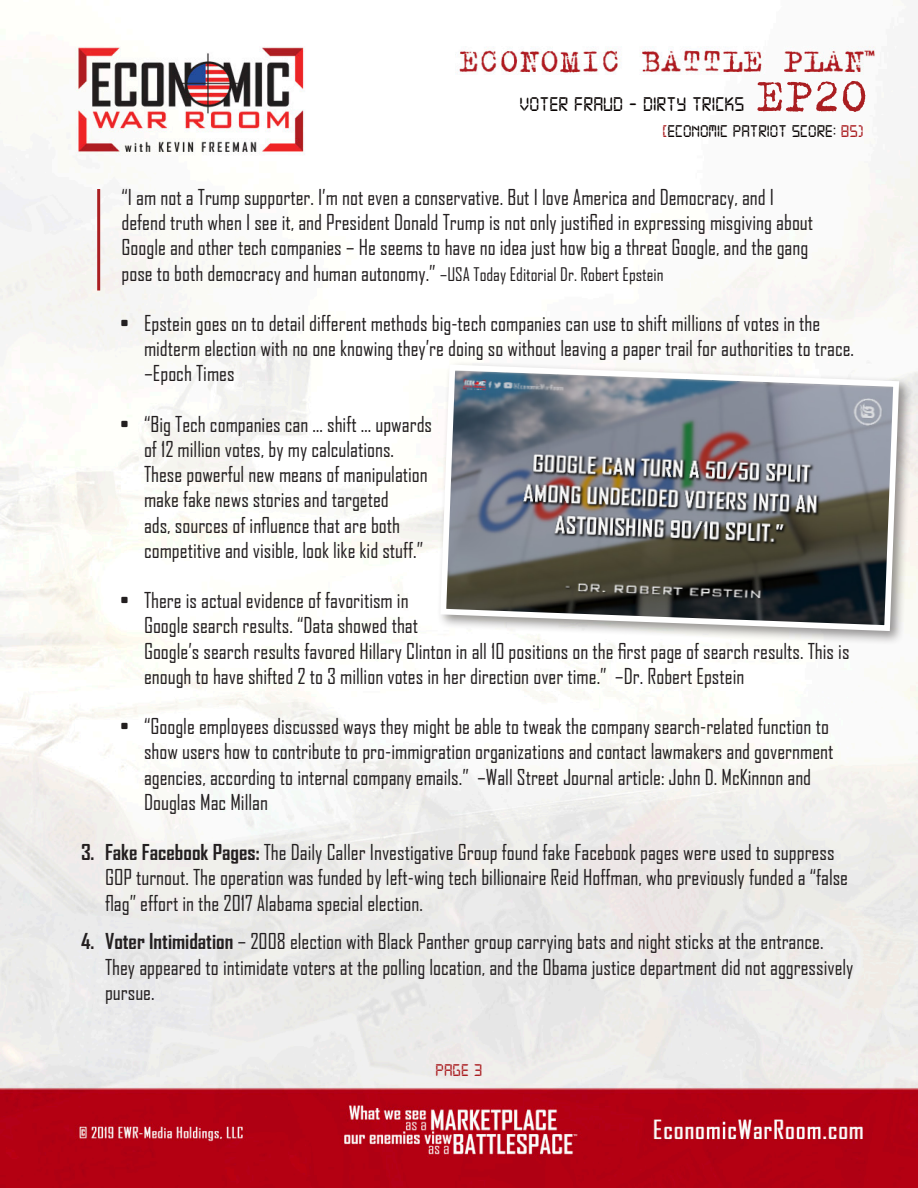
<style>
.page{position:relative;width:918px;height:1188px;background:#fff}
.page>*{position:absolute;margin:0;border:0;box-sizing:border-box;transform-origin:0 0}
.t1{font:51px "Trixie";color:#aa1e21}
.Main_Body{font:21px/25.2px "Agency FB";color:#231f20}
.Inset_Quote{font:21px/25.2px "Agency FB";color:#231f20}
.t2{font:21px "Digital 7";color:#080302}
.t3{font:18px "Digital 7";color:#080302}
.t4{font:18px "Digital 7";color:#aa1e21}
.s1{color:#aa1e21}
.s2{font-size:18px}
.s3{font-weight:700}
</style>
<div class="page">
<img style="left:0;top:29px;width:918px;height:1159px">
<hr style="left:97px;top:189px;width:3px;height:102px;background:#aa1e21">
<div style="left:437px;top:361px;width:477px;height:285px;background:#231f20;opacity:.48"></div>
<svg style="left:437px;top:362px;width:465px;height:272px"></svg>
<h1 class="t1" style="left:756px;top:62px;width:114px">EP20</h1>
<p class="t3" style="left:662px;top:123px;width:203px"><span class="s1">[</span>ECONOMIC PATRIOT SCORE: <span class="s1">85)</span></p>
<p class="t2" style="left:520px;top:95px;width:226px">VOTER FRAUD - DIRTY TRICKS</p>
<p class="Inset_Quote" style="left:122px;top:184px;width:693px">“I am not a Trump supporter. I’m not even a conservative. But I love America and Democracy, and I defend truth when I see it, and President Donald Trump is not only justified in expressing misgiving about Google and other tech companies – He seems to have no idea just how big a threat Google, and the gang pose to both democracy and human autonomy.” <span class="s2">–USA Today Editorial Dr. Robert Epstein</span></p>
<p class="Main_Body" style="left:144px;top:310px;width:712px;text-indent:-24px">• Epstein goes on to detail different methods big-tech companies can use to shift millions of votes in the midterm election with no one knowing they’re doing so without leaving a paper trail for authorities to trace. –Epoch Times</p>
<p class="Main_Body" style="left:144px;top:411px;width:290px;text-indent:-24px">• “Big Tech companies can … shift … upwards of 12 million votes, by my calculations.<br>These powerful new means of manipulation make fake news stories and targeted<br>ads, sources of influence that are both competitive and visible, look like kid stuff.”</p>
<p class="Main_Body" style="left:144px;top:587px;width:707px;text-indent:-24px">• There is actual evidence of favoritism in<br>Google search results. “Data showed that<br>Google’s search results favored Hillary Clinton in all 10 positions on the first page of search results. This is enough to have shifted 2 to 3 million votes in her direction over time.” –Dr. Robert Epstein</p>
<p class="Main_Body" style="left:144px;top:713px;width:691px;text-indent:-24px">• “Google employees discussed ways they might be able to tweak the company search-related function to show users how to contribute to pro-immigration organizations and contact lawmakers and government agencies, according to internal company emails.” –Wall Street Journal article: John D. McKinnon and Douglas Mac Millan</p>
<p class="Inset_Quote" style="left:105px;top:839px;width:745px;text-indent:-24px"><span class="s3">3. Fake Facebook Pages:</span> The Daily Caller Investigative Group found fake Facebook pages were used to suppress<br>GOP turnout. The operation was funded by left-wing tech billionaire Reid Hoffman, who previously funded a “false flag” effort in the 2017 Alabama special election.</p>
<p class="Inset_Quote" style="left:105px;top:929px;width:750px;text-indent:-24px"><span class="s3">4. Voter Intimidation</span> – 2008 election with Black Panther group carrying bats and night sticks at the entrance.<br>They appeared to intimidate voters at the polling location, and the Obama justice department did not aggressively pursue.</p>
<p class="t4" style="left:436px;top:1062px;width:48px">PAGE 3</p>
</div>
